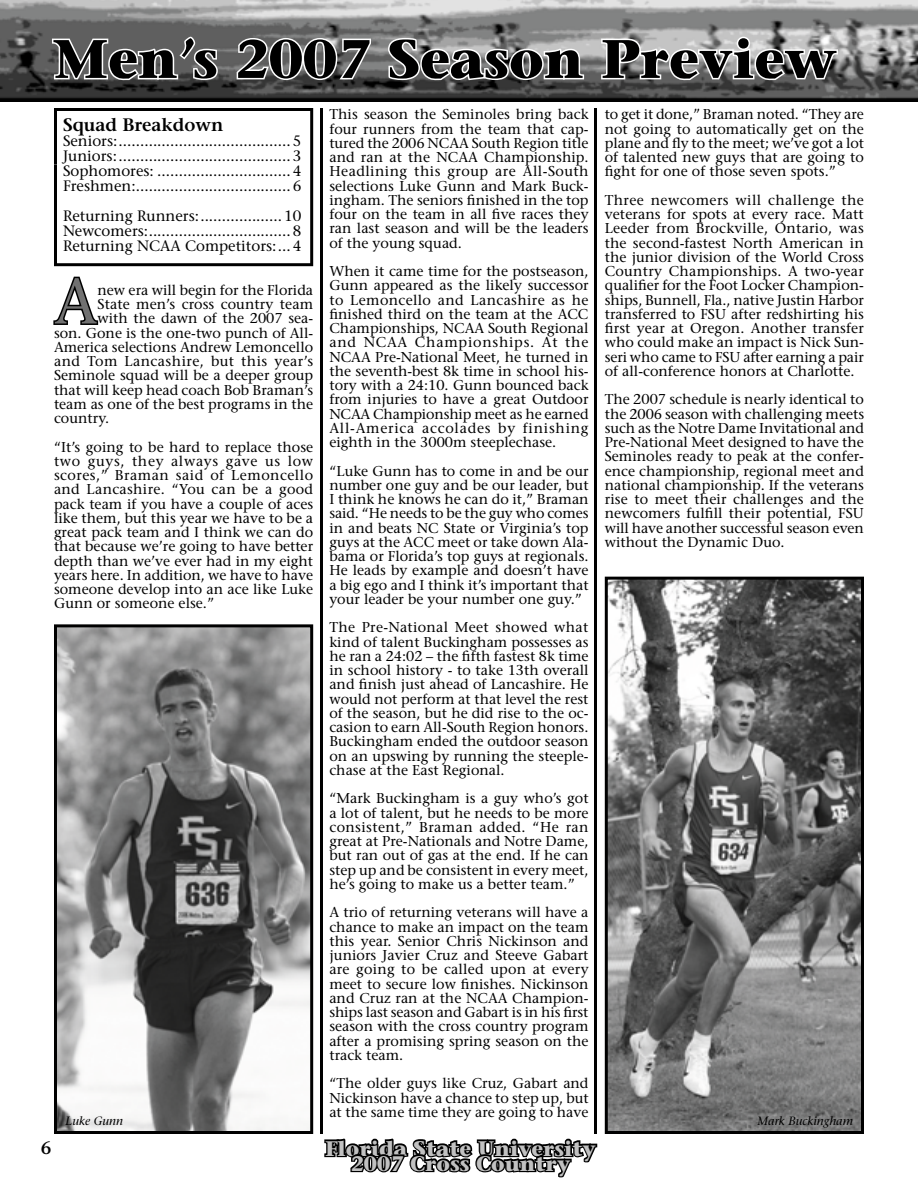
<style>
.page{position:relative;width:918px;height:1188px;background:#fff}
.page>*{position:absolute;margin:0;border:0;box-sizing:border-box;transform-origin:0 0}
.t1{font:63.6px "Stone Serif";color:#717171}
.t2{font:700 54px "Stone Serif";color:#000}
.t3{font:700 21px/15px "Stone Serif";color:#c1c1c1;text-align:center}
.t4{font:600 18px "Stone Serif";color:#000}
.t5{font:15px/15px "Stone Serif";color:#000;text-align:justify}
.t6{font:14.25px/14.2px "Stone Serif";color:#000;text-align:justify}
.t7{font:14.25px "Stone Serif";letter-spacing:.03em;color:#000}
.t8{font:italic 12px "Stone Serif";color:#000}
</style>
<div class="page">
<img style="left:0;top:0;width:918px;height:102px">
<svg style="left:324px;top:1138px;width:274px;height:40px"></svg>
<svg style="left:50px;top:35px;width:169px;height:48px"></svg>
<svg style="left:235px;top:36px;width:138px;height:46px"></svg>
<svg style="left:387px;top:36px;width:199px;height:47px"></svg>
<svg style="left:600px;top:35px;width:240px;height:48px"></svg>
<svg style="left:53px;top:276px;width:46px;height:49px"></svg>
<svg style="left:605px;top:577px;width:259px;height:557px;background:#747474"></svg>
<hr style="left:594px;top:108px;width:3px;height:1026px;background:#000">
<hr style="left:320px;top:108px;width:3px;height:1026px;background:#000">
<svg style="left:54px;top:108px;width:259px;height:158px"></svg>
<hr style="left:54px;top:240px;width:3px;height:14px;background:#000">
<svg style="left:54px;top:624px;width:259px;height:510px;background:#8a8a8a"></svg>
<h2 class="t2" style="left:54px;top:24px;width:785px">Men’s 2007 Season Preview</h2>
<p class="t6" style="left:329px;top:107px;width:261px">This season the Seminoles bring back four runners from the team that cap&shy;tured the 2006 NCAA South Region title and ran at the NCAA Championship.<br>Headlining this group are All-South selections Luke Gunn and Mark Buck&shy;ingham. The seniors finished in the top four on the team in all five races they ran last season and will be the leaders of the young squad.</p>
<p class="t6" style="left:329px;top:264px;width:261px">When it came time for the postseason, Gunn appeared as the likely successor to Lemoncello and Lancashire as he finished third on the team at the ACC Championships, NCAA South Regional and NCAA Championships. At the NCAA Pre-National Meet, he turned in the seventh-best 8k time in school his&shy;tory with a 24:10. Gunn bounced back from injuries to have a great Outdoor NCAA Championship meet as he earned All-America accolades by finishing eighth in the 3000m steeplechase.</p>
<p class="t6" style="left:329px;top:463px;width:261px">“Luke Gunn has to come in and be our number one guy and be our leader, but I think he knows he can do it,” Braman said. “He needs to be the guy who comes in and beats NC State or Virginia’s top guys at the ACC meet or take down Ala&shy;bama or Florida’s top guys at regionals.<br>He leads by example and doesn’t have a big ego and I think it’s important that your leader be your number one guy.”</p>
<p class="t6" style="left:329px;top:620px;width:261px">The Pre-National Meet showed what kind of talent Buckingham possesses as he ran a 24:02 – the fifth fastest 8k time in school history - to take 13th overall and finish just ahead of Lancashire. He would not perform at that level the rest of the season, but he did rise to the oc&shy;casion to earn All-South Region honors.<br>Buckingham ended the outdoor season on an upswing by running the steeple&shy;chase at the East Regional.</p>
<p class="t6" style="left:329px;top:791px;width:261px">“Mark Buckingham is a guy who’s got a lot of talent, but he needs to be more consistent,” Braman added. “He ran great at Pre-Nationals and Notre Dame, but ran out of gas at the end. If he can step up and be consistent in every meet, he’s going to make us a better team.”</p>
<p class="t6" style="left:329px;top:905px;width:261px">A trio of returning veterans will have a chance to make an impact on the team this year. Senior Chris Nickinson and juniors Javier Cruz and Steeve Gabart are going to be called upon at every meet to secure low finishes. Nickinson and Cruz ran at the NCAA Champion&shy;ships last season and Gabart is in his first season with the cross country program after a promising spring season on the track team.</p>
<p class="t6" style="left:329px;top:1076px;width:261px">“The older guys like Cruz, Gabart and Nickinson have a chance to step up, but at the same time they are going to have</p>
<p class="t6" style="left:605px;top:107px;width:261px">to get it done,” Braman noted. “They are not going to automatically get on the plane and fly to the meet; we’ve got a lot of talented new guys that are going to fight for one of those seven spots.”</p>
<p class="t6" style="left:605px;top:193px;width:261px">Three newcomers will challenge the veterans for spots at every race. Matt Leeder from Brockville, Ontario, was the second-fastest North American in the junior division of the World Cross Country Championships. A two-year qualifier for the Foot Locker Champion&shy;ships, Bunnell, Fla., native Justin Harbor transferred to FSU after redshirting his first year at Oregon. Another transfer who could make an impact is Nick Sun&shy;seri who came to FSU after earning a pair of all-conference honors at Charlotte.</p>
<p class="t6" style="left:605px;top:392px;width:261px">The 2007 schedule is nearly identical to the 2006 season with challenging meets such as the Notre Dame Invitational and Pre-National Meet designed to have the Seminoles ready to peak at the confer&shy;ence championship, regional meet and national championship. If the veterans rise to meet their challenges and the newcomers fulfill their potential, FSU will have another successful season even without the Dynamic Duo.</p>
<p class="t4" style="left:63px;top:113px;width:162px">Squad Breakdown</p>
<p class="t5" style="left:63px;top:133px;width:240px">Seniors:........................................5<br>Juniors:........................................3<br>Sophomores: ...............................4<br>Freshmen:....................................6</p>
<p class="t5" style="left:63px;top:208px;width:240px">Returning Runners:...................10<br>Newcomers:.................................8<br>Returning NCAA Competitors:...4</p>
<h1 class="t1" style="left:54px;top:262px;width:45px">A</h1>
<p class="t6" style="left:98px;top:283px;width:217px">new era will begin for the Florida</p>
<p class="t6" style="left:98px;top:297px;width:217px">State men’s cross country team</p>
<p class="t6" style="left:98px;top:311px;width:217px">with the dawn of the 2007 sea-</p>
<p class="t6" style="left:54px;top:326px;width:261px">son. Gone is the one-two punch of All-</p>
<p class="t6" style="left:54px;top:340px;width:261px">America selections Andrew Lemoncello</p>
<p class="t7" style="left:54px;top:353px;width:261px">and Tom Lancashire, but this year’s</p>
<p class="t6" style="left:54px;top:368px;width:261px">Seminole squad will be a deeper group</p>
<p class="t6" style="left:54px;top:383px;width:261px">that will keep head coach Bob Braman’s</p>
<p class="t6" style="left:54px;top:397px;width:261px">team as one of the best programs in the</p>
<p class="t6" style="left:54px;top:411px;width:57px">country.</p>
<p class="t6" style="left:54px;top:440px;width:261px">“It’s going to be hard to replace those two guys, they always gave us low scores,” Braman said of Lemoncello and Lancashire. “You can be a good pack team if you have a couple of aces like them, but this year we have to be a great pack team and I think we can do that because we’re going to have better depth than we’ve ever had in my eight years here. In addition, we have to have someone develop into an ace like Luke Gunn or someone else.”</p>
<p class="t8" style="left:66px;top:1114px;width:59px">Luke Gunn</p>
<p class="t8" style="left:758px;top:1114px;width:97px">Mark Buckingham</p>
<p class="t4" style="left:41px;top:1136px;width:12px">6</p>
<h3 class="t3" style="left:325px;top:1140px;width:272px">Florida State University<br>2007 Cross Country</h3>
</div>
